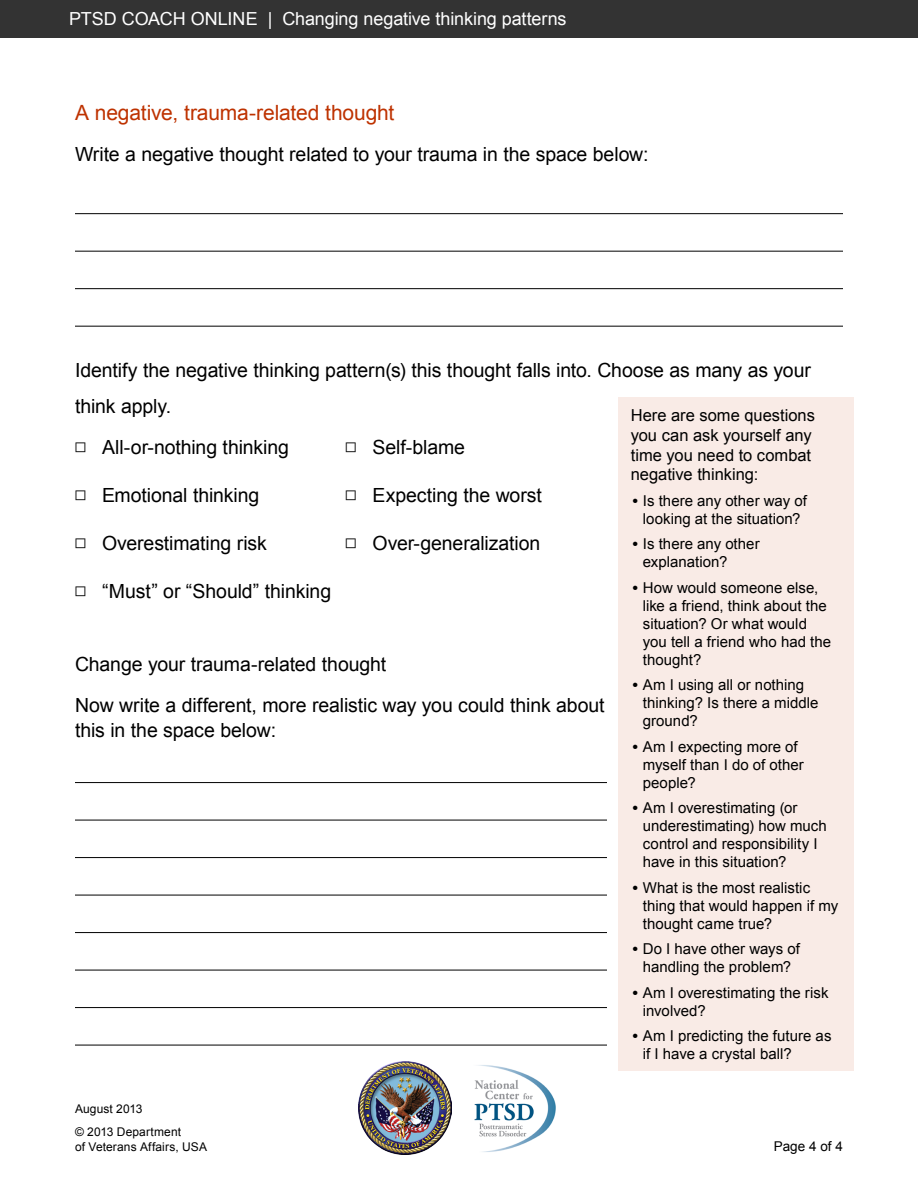
<style>
.page{position:relative;width:918px;height:1188px;background:#fff}
.page>*{position:absolute;margin:0;border:0;box-sizing:border-box;transform-origin:0 0}
.Head_2{font:21px "Arial";letter-spacing:-.005em;color:#be3200}
.Head_3{font:19.5px/36.5px "Arial";letter-spacing:-.005em;color:#000}
.body{font:19.5px/25.5px "Arial";letter-spacing:-.005em;color:#000}
.t1{font:18px "Arial";letter-spacing:-.005em;color:#fff}
.body-2{font:16.5px/19.8px "Arial";color:#000}
.t2{font:15px/18px "Arial";letter-spacing:.005em;color:#000}
.t3{font:13.5px "Arial";letter-spacing:.005em;color:#000}
.callout_box{font:12px/15px "Arial";letter-spacing:.01em;color:#000}
.s1{font-family:"Universal Newswith Comm Pi"}
.s2{font-family:"ITC Franklin Gothic Std";font-weight:600}
</style>
<div class="page">
<div style="left:0;top:0;width:918px;height:38px;background:#333"></div>
<hr style="left:75px;top:213px;width:768px;height:1px;background:#000">
<hr style="left:75px;top:251px;width:768px;height:1px;background:#000">
<hr style="left:75px;top:288px;width:768px;height:1px;background:#000">
<hr style="left:75px;top:326px;width:768px;height:1px;background:#000">
<hr style="left:75px;top:782px;width:532px;height:1px;background:#000">
<hr style="left:75px;top:820px;width:532px;height:1px;background:#000">
<hr style="left:75px;top:857px;width:532px;height:1px;background:#000">
<hr style="left:75px;top:895px;width:532px;height:1px;background:#000">
<hr style="left:75px;top:932px;width:532px;height:1px;background:#000">
<hr style="left:75px;top:970px;width:532px;height:1px;background:#000">
<hr style="left:75px;top:1007px;width:532px;height:1px;background:#000">
<hr style="left:75px;top:1045px;width:532px;height:1px;background:#000">
<div style="left:618px;top:398px;width:236px;height:673px;background:#f9ebe6"></div>
<img style="left:474px;top:1065px;width:82px;height:87px">
<img style="left:358px;top:1062px;width:93px;height:93px">
<p class="t1" style="left:69px;top:7px;width:499px">PTSD COACH ONLINE | Changing negative thinking patterns</p>
<p class="Head_2" style="left:75px;top:99px;width:321px">A negative, trauma-related thought</p>
<p class="Head_3" style="left:75px;top:136px;width:575px">Write a negative thought related to your trauma in the space below:</p>
<p class="Head_3" style="left:75px;top:352px;width:737px">Identify the negative thinking pattern(s) this thought falls into. Choose as many as your think apply.</p>
<p class="Head_3" style="left:75px;top:429px;width:216px"><span class="s1">:</span> All-or-nothing thinking</p>
<p class="Head_3" style="left:75px;top:477px;width:186px"><span class="s1">:</span> Emotional thinking</p>
<p class="Head_3" style="left:75px;top:525px;width:193px"><span class="s1">:</span> Overestimating risk</p>
<p class="Head_3" style="left:75px;top:573px;width:258px"><span class="s1">:</span> “Must” or “Should” thinking</p>
<p class="body-2" style="left:631px;top:406px;width:186px">Here are some questions you can ask yourself any time you need to combat negative thinking:</p>
<p class="t2" style="left:631px;top:492px;width:178px;text-align:center"><span class="s2">•</span> Is there any other way of looking at the situation?</p>
<p class="t2" style="left:643px;top:535px;width:118px;text-indent:-12px"><span class="s2">•</span> Is there any other explanation?</p>
<p class="t2" style="left:643px;top:579px;width:190px;text-indent:-12px"><span class="s2">•</span> How would someone else, like a friend, think about the situation? Or what would you tell a friend who had the thought?</p>
<p class="t2" style="left:643px;top:676px;width:177px;text-indent:-12px"><span class="s2">•</span> Am I using all or nothing thinking? Is there a middle ground?</p>
<p class="t2" style="left:643px;top:738px;width:163px;text-indent:-12px"><span class="s2">•</span> Am I expecting more of myself than I do of other people?</p>
<p class="t2" style="left:643px;top:799px;width:186px;text-indent:-12px"><span class="s2">•</span> Am I overestimating (or underestimating) how much control and responsibility I have in this situation?</p>
<p class="t2" style="left:643px;top:879px;width:197px;text-indent:-12px"><span class="s2">•</span> What is the most realistic thing that would happen if my thought came true?</p>
<p class="t2" style="left:631px;top:940px;width:171px;text-align:center"><span class="s2">•</span> Do I have other ways of handling the problem?</p>
<p class="t2" style="left:643px;top:984px;width:187px;text-indent:-12px"><span class="s2">•</span> Am I overestimating the risk involved?</p>
<p class="t2" style="left:643px;top:1027px;width:190px;text-indent:-12px"><span class="s2">•</span> Am I predicting the future as if I have a crystal ball?</p>
<p class="Head_3" style="left:345px;top:429px;width:121px"><span class="s1">:</span> Self-blame</p>
<p class="Head_3" style="left:345px;top:477px;width:198px"><span class="s1">:</span> Expecting the worst</p>
<p class="Head_3" style="left:345px;top:525px;width:196px"><span class="s1">:</span> Over-generalization</p>
<p class="Head_3" style="left:75px;top:646px;width:313px">Change your trauma-related thought</p>
<p class="body" style="left:75px;top:692px;width:531px">Now write a different, more realistic way you could think about this in the space below:</p>
<p class="callout_box" style="left:75px;top:1101px;width:69px">August 2013</p>
<p class="callout_box" style="left:75px;top:1124px;width:134px">© 2013 Department<br>of Veterans Affairs, USA</p>
<p class="t3" style="left:774px;top:1137px;width:71px">Page 4 of 4</p>
</div>
